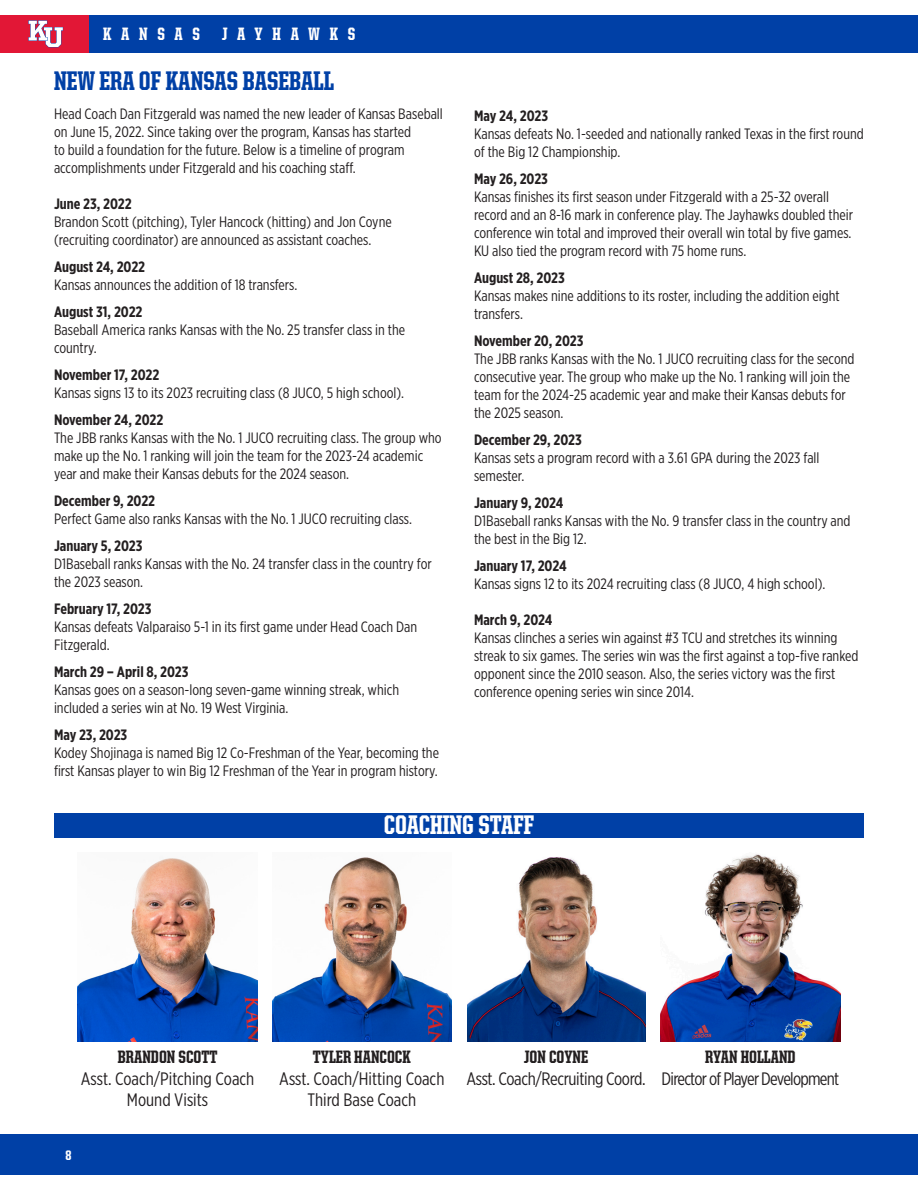
<style>
.page{position:relative;width:918px;height:1188px;background:#fff}
.page>*{position:absolute;margin:0;border:0;box-sizing:border-box;transform-origin:0 0}
.t1{font:800 27px "United Serif Cond";color:#0040a6}
.t2{font:800 27px "United Serif Cond";color:#fff}
.t3{font:18px "Gotham X Narrow";letter-spacing:-.01em;color:#231f20}
.t4{font:800 18px "United Serif Cond";color:#231f20}
.t5{font:18px "Gotham X Narrow";letter-spacing:-.04em;color:#231f20}
.t6{font:800 18px "United Serif Cond";letter-spacing:.535em;color:#fff}
.t7{font:15px/18px "Gotham X Narrow";color:#231f20}
.t8{font:700 15px "Gotham X Narrow";color:#231f20}
.t9{font:800 13.8px "United Serif Cond";color:#fff}
</style>
<div class="page">
<div style="left:0;top:1134px;width:918px;height:41px;background:#0040a6"></div>
<div style="left:88px;top:15px;width:830px;height:38px;background:#0040a6"></div>
<div style="left:0;top:15px;width:88px;height:38px;background:#e21736"></div>
<svg style="left:28px;top:20px;width:35px;height:27px"></svg>
<img style="left:78px;top:858px;width:179px;height:184px">
<img style="left:272px;top:857px;width:180px;height:185px">
<img style="left:468px;top:857px;width:178px;height:185px">
<img style="left:661px;top:854px;width:179px;height:188px">
<div style="left:54px;top:813px;width:810px;height:25px;background:#0040a6"></div>
<p class="t6" style="left:103px;top:25px;width:254px">KANSAS JAYHAWKS</p>
<p class="t1" style="left:54px;top:66px;width:281px">NEW ERA OF KANSAS BASEBALL</p>
<p class="t7" style="left:54px;top:105px;width:390px">Head Coach Dan Fitzgerald was named the new leader of Kansas Baseball on June 15, 2022. Since taking over the program, Kansas has started<br>to build a foundation for the future. Below is a timeline of program accomplishments under Fitzgerald and his coaching staff.</p>
<p class="t8" style="left:54px;top:195px;width:79px">June 23, 2022</p>
<p class="t7" style="left:54px;top:213px;width:339px">Brandon Scott (pitching), Tyler Hancock (hitting) and Jon Coyne (recruiting coordinator) are announced as assistant coaches.</p>
<p class="t8" style="left:54px;top:258px;width:93px">August 24, 2022</p>
<p class="t7" style="left:54px;top:276px;width:245px">Kansas announces the addition of 18 transfers.</p>
<p class="t8" style="left:54px;top:303px;width:90px">August 31, 2022</p>
<p class="t7" style="left:54px;top:321px;width:353px">Baseball America ranks Kansas with the No. 25 transfer class in the country.</p>
<p class="t8" style="left:54px;top:366px;width:107px">November 17, 2022</p>
<p class="t7" style="left:54px;top:384px;width:352px">Kansas signs 13 to its 2023 recruiting class (8 JUCO, 5 high school).</p>
<p class="t8" style="left:54px;top:411px;width:111px">November 24, 2022</p>
<p class="t7" style="left:54px;top:429px;width:389px">The JBB ranks Kansas with the No. 1 JUCO recruiting class. The group who make up the No. 1 ranking will join the team for the 2023-24 academic year and make their Kansas debuts for the 2024 season.</p>
<p class="t8" style="left:54px;top:492px;width:103px">December 9, 2022</p>
<p class="t7" style="left:54px;top:510px;width:360px">Perfect Game also ranks Kansas with the No. 1 JUCO recruiting class.</p>
<p class="t8" style="left:54px;top:537px;width:90px">January 5, 2023</p>
<p class="t7" style="left:54px;top:555px;width:379px">D1Baseball ranks Kansas with the No. 24 transfer class in the country for the 2023 season.</p>
<p class="t8" style="left:54px;top:600px;width:99px">February 17, 2023</p>
<p class="t7" style="left:54px;top:618px;width:365px">Kansas defeats Valparaiso 5-1 in its first game under Head Coach Dan<br>Fitzgerald.</p>
<p class="t8" style="left:54px;top:663px;width:136px">March 29 – April 8, 2023</p>
<p class="t7" style="left:54px;top:681px;width:347px">Kansas goes on a season-long seven-game winning streak, which included a series win at No. 19 West Virginia.</p>
<p class="t8" style="left:54px;top:726px;width:75px">May 23, 2023</p>
<p class="t7" style="left:54px;top:744px;width:387px">Kodey Shojinaga is named Big 12 Co-Freshman of the Year, becoming the first Kansas player to win Big 12 Freshman of the Year in program history.</p>
<p class="t8" style="left:474px;top:106px;width:76px">May 24, 2023</p>
<p class="t7" style="left:474px;top:124px;width:391px">Kansas defeats No. 1-seeded and nationally ranked Texas in the first round of the Big 12 Championship.</p>
<p class="t8" style="left:474px;top:169px;width:76px">May 26, 2023</p>
<p class="t7" style="left:474px;top:187px;width:381px">Kansas finishes its first season under Fitzgerald with a 25-32 overall record and an 8-16 mark in conference play. The Jayhawks doubled their conference win total and improved their overall win total by five games.<br>KU also tied the program record with 75 home runs.</p>
<p class="t8" style="left:474px;top:268px;width:92px">August 28, 2023</p>
<p class="t7" style="left:474px;top:286px;width:367px">Kansas makes nine additions to its roster, including the addition eight transfers.</p>
<p class="t8" style="left:474px;top:331px;width:111px">November 20, 2023</p>
<p class="t7" style="left:474px;top:349px;width:382px">The JBB ranks Kansas with the No. 1 JUCO recruiting class for the second consecutive year. The group who make up the No. 1 ranking will join the team for the 2024-25 academic year and make their Kansas debuts for the 2025 season.</p>
<p class="t8" style="left:474px;top:430px;width:109px">December 29, 2023</p>
<p class="t7" style="left:474px;top:448px;width:347px">Kansas sets a program record with a 3.61 GPA during the 2023 fall semester.</p>
<p class="t8" style="left:474px;top:493px;width:91px">January 9, 2024</p>
<p class="t7" style="left:474px;top:511px;width:378px">D1Baseball ranks Kansas with the No. 9 transfer class in the country and the best in the Big 12.</p>
<p class="t8" style="left:474px;top:556px;width:94px">January 17, 2024</p>
<p class="t7" style="left:474px;top:574px;width:353px">Kansas signs 12 to its 2024 recruiting class (8 JUCO, 4 high school).</p>
<p class="t8" style="left:474px;top:610px;width:80px">March 9, 2024</p>
<p class="t7" style="left:474px;top:628px;width:386px">Kansas clinches a series win against #3 TCU and stretches its winning streak to six games. The series win was the first against a top-five ranked opponent since the 2010 season. Also, the series victory was the first conference opening series win since 2014.</p>
<p class="t2" style="left:384px;top:810px;width:152px">COACHING STAFF</p>
<p class="t4" style="left:118px;top:1047px;width:101px">BRANDON SCOTT</p>
<p class="t3" style="left:81px;top:1068px;width:175px">Asst. Coach/Pitching Coach</p>
<p class="t3" style="left:127px;top:1089px;width:83px">Mound Visits</p>
<p class="t9" style="left:65px;top:1148px;width:8px">8</p>
<p class="t4" style="left:313px;top:1047px;width:99px">TYLER HANCOCK</p>
<p class="t3" style="left:279px;top:1068px;width:167px">Asst. Coach/Hitting Coach</p>
<p class="t3" style="left:307px;top:1089px;width:110px">Third Base Coach</p>
<p class="t4" style="left:524px;top:1047px;width:66px">JON COYNE</p>
<p class="t3" style="left:466px;top:1068px;width:181px">Asst. Coach/Recruiting Coord.</p>
<p class="t4" style="left:705px;top:1047px;width:92px">RYAN HOLLAND</p>
<p class="t5" style="left:662px;top:1068px;width:179px">Director of Player Development</p>
</div>
